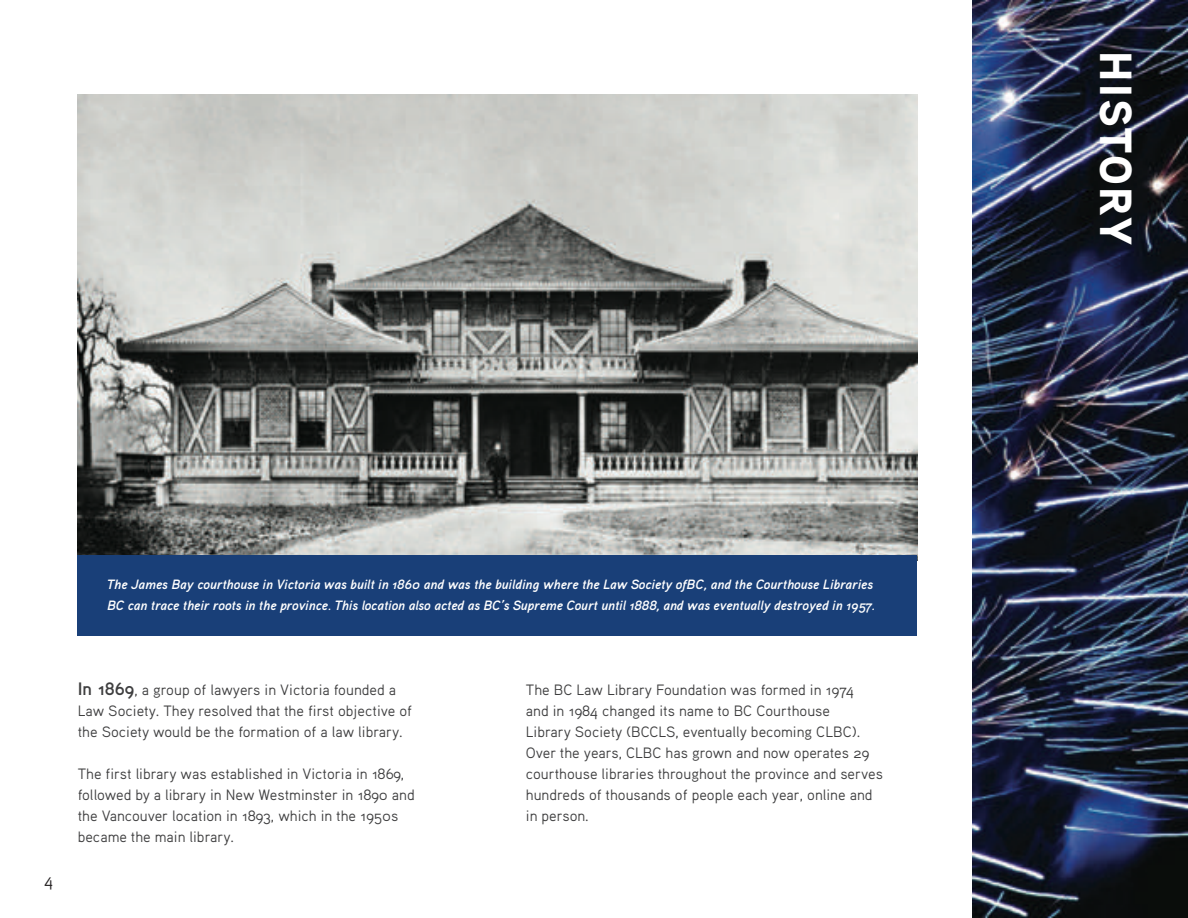
<style>
.page{position:relative;width:1188px;height:918px;background:#fff}
.page>*{position:absolute;margin:0;border:0;box-sizing:border-box;transform-origin:0 0}
.t1{font:900 45px "Aaux Pro";letter-spacing:.04em;color:#fff}
.t2{font:16.5px "Aaux Pro Regular OSF";color:#231f20}
.t3{font:15px/21px "Aaux Pro Regular OSF";color:#3e3e3f}
.t4{font:13.5px/21px "Aaux Pro Bold Italic OSF";color:#fff}
.s1{font-family:"Aaux Pro Bold OSF";font-size:18px}
</style>
<div class="page">
<img style="left:972px;top:0;width:216px;height:918px">
<img style="left:78px;top:94px;width:839px;height:461px">
<div style="left:78px;top:555px;width:839px;height:81px;background:#193f78"></div>
<p class="t4" style="left:107px;top:573px;width:769px">The James Bay courthouse in Victoria was built in 1860 and was the building where the Law Society ofBC, and the Courthouse Libraries<br>BC can trace their roots in the province. This location also acted as BC’s Supreme Court until 1888, and was eventually destroyed in 1957.</p>
<p class="t2" style="left:44px;top:870px;width:10px">4</p>
<p class="t3" style="left:78px;top:679px;width:336px"><span class="s1">In 1869</span>, a group of lawyers in Victoria founded a<br>Law Society. They resolved that the first objective of the Society would be the formation of a law library.</p>
<p class="t3" style="left:78px;top:763px;width:338px">The first library was established in Victoria in 1869, followed by a library in New Westminster in 1890 and the Vancouver location in 1893, which in the 1950s became the main library.</p>
<p class="t3" style="left:526px;top:679px;width:359px">The BC Law Library Foundation was formed in 1974<br>and in 1984 changed its name to BC Courthouse<br>Library Society (BCCLS, eventually becoming CLBC).<br>Over the years, CLBC has grown and now operates 29 courthouse libraries throughout the province and serves hundreds of thousands of people each year, online and in person.</p>
<h1 class="t1" style="left:1145px;top:51px;width:195px;rotate:90deg">HISTORY</h1>
</div>
